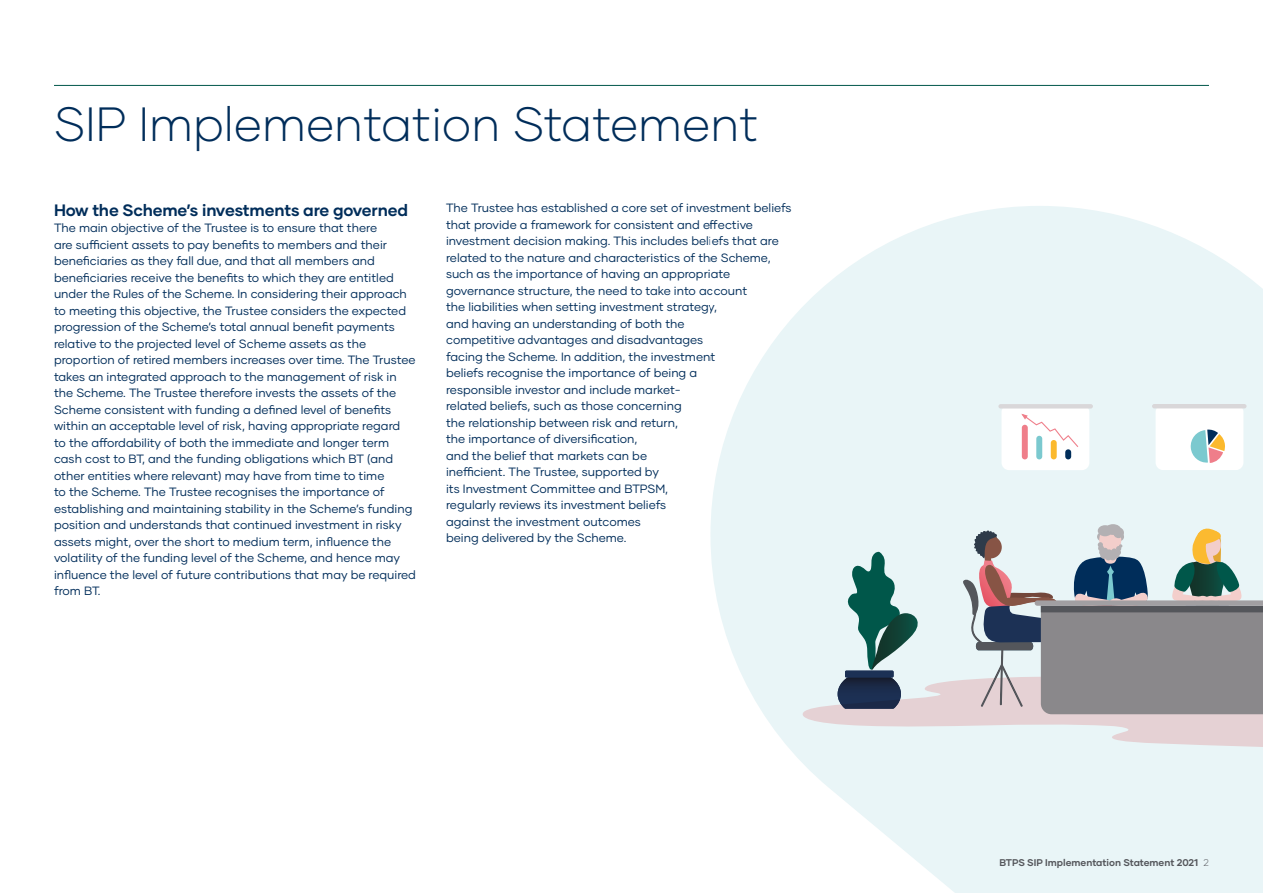
<style>
.page{position:relative;width:1263px;height:893px;background:#fff}
.page>*{position:absolute;margin:0;border:0;box-sizing:border-box;transform-origin:0 0}
.t1{font:300 48px "Gilmer";color:#002d5a}
.t2{font:700 16.5px "Gilmer";letter-spacing:-.01em;color:#002d5a}
.t3{font:12px/16.5px "Gilmer";color:#002d5a}
.t4{font:700 9.75px "Gilmer";color:#54565b}
.s1{font-weight:300}
</style>
<div class="page">
<hr style="left:54px;top:85px;width:1155px;height:1px;background:#00574a">
<svg style="left:710px;top:206px;width:553px;height:687px;fill:#e9f5f7"></svg>
<div style="left:1001px;top:405px;width:88px;height:65px;background:#fff;border-radius:8px"></div>
<div style="left:998px;top:404px;width:95px;height:5px;background:#d9d7d9;border-radius:2px"></div>
<div style="left:1022px;top:425px;width:6px;height:34px;background:#ef7e8a;border-radius:3px"></div>
<div style="left:1036px;top:436px;width:6px;height:23px;background:#7bc9cf;border-radius:3px"></div>
<div style="left:1051px;top:440px;width:6px;height:19px;background:#fbb92d;border-radius:3px"></div>
<div style="left:1065px;top:449px;width:6px;height:10px;background:#002d5a;border-radius:3px"></div>
<svg style="left:1021px;top:414px;width:57px;height:33px"></svg>
<div style="left:1155px;top:405px;width:88px;height:65px;background:#fff;border-radius:8px"></div>
<hr style="left:1152px;top:404px;width:94px;height:4px;background:#d9d7d9;border-radius:2px">
<svg style="left:1190px;top:429px;width:35px;height:34px"></svg>
<svg style="left:798px;top:527px;width:465px;height:222px;background:#b4babd"></svg>
<div style="left:1098px;top:525px;width:14px;height:11px;background:#b3b0b3;border-radius:50%"></div>
<div style="left:1105px;top:524px;width:16px;height:11px;background:#b3b0b3;border-radius:50%"></div>
<div style="left:1113px;top:527px;width:11px;height:11px;background:#b3b0b3;border-radius:50%"></div>
<h1 class="t1" style="left:54px;top:95px;width:706px">SIP Implementation Statement</h1>
<h2 class="t2" style="left:54px;top:199px;width:356px">How the Scheme’s investments are governed</h2>
<p class="t3" style="left:54px;top:219px;width:363px">The main objective of the Trustee is to ensure that there<br>are sufficient assets to pay benefits to members and their beneficiaries as they fall due, and that all members and beneficiaries receive the benefits to which they are entitled under the Rules of the Scheme. In considering their approach to meeting this objective, the Trustee considers the expected progression of the Scheme’s total annual benefit payments relative to the projected level of Scheme assets as the proportion of retired members increases over time. The Trustee takes an integrated approach to the management of risk in the Scheme. The Trustee therefore invests the assets of the Scheme consistent with funding a defined level of benefits within an acceptable level of risk, having appropriate regard<br>to the affordability of both the immediate and longer term cash cost to BT, and the funding obligations which BT (and other entities where relevant) may have from time to time<br>to the Scheme. The Trustee recognises the importance of establishing and maintaining stability in the Scheme’s funding position and understands that continued investment in risky assets might, over the short to medium term, influence the volatility of the funding level of the Scheme, and hence may influence the level of future contributions that may be required from BT.</p>
<p class="t3" style="left:446px;top:199px;width:347px">The Trustee has established a core set of investment beliefs that provide a framework for consistent and effective investment decision making. This includes beliefs that are related to the nature and characteristics of the Scheme, such as the importance of having an appropriate governance structure, the need to take into account<br>the liabilities when setting investment strategy,<br>and having an understanding of both the<br>competitive advantages and disadvantages<br>facing the Scheme. In addition, the investment<br>beliefs recognise the importance of being a<br>responsible investor and include market-<br>related beliefs, such as those concerning<br>the relationship between risk and return,<br>the importance of diversification,<br>and the belief that markets can be<br>inefficient. The Trustee, supported by<br>its Investment Committee and BTPSM,<br>regularly reviews its investment beliefs<br>against the investment outcomes<br>being delivered by the Scheme.</p>
<p class="t4" style="left:999px;top:857px;width:211px">BTPS SIP Implementation Statement 2021 <span class="s1">2</span></p>
</div>
